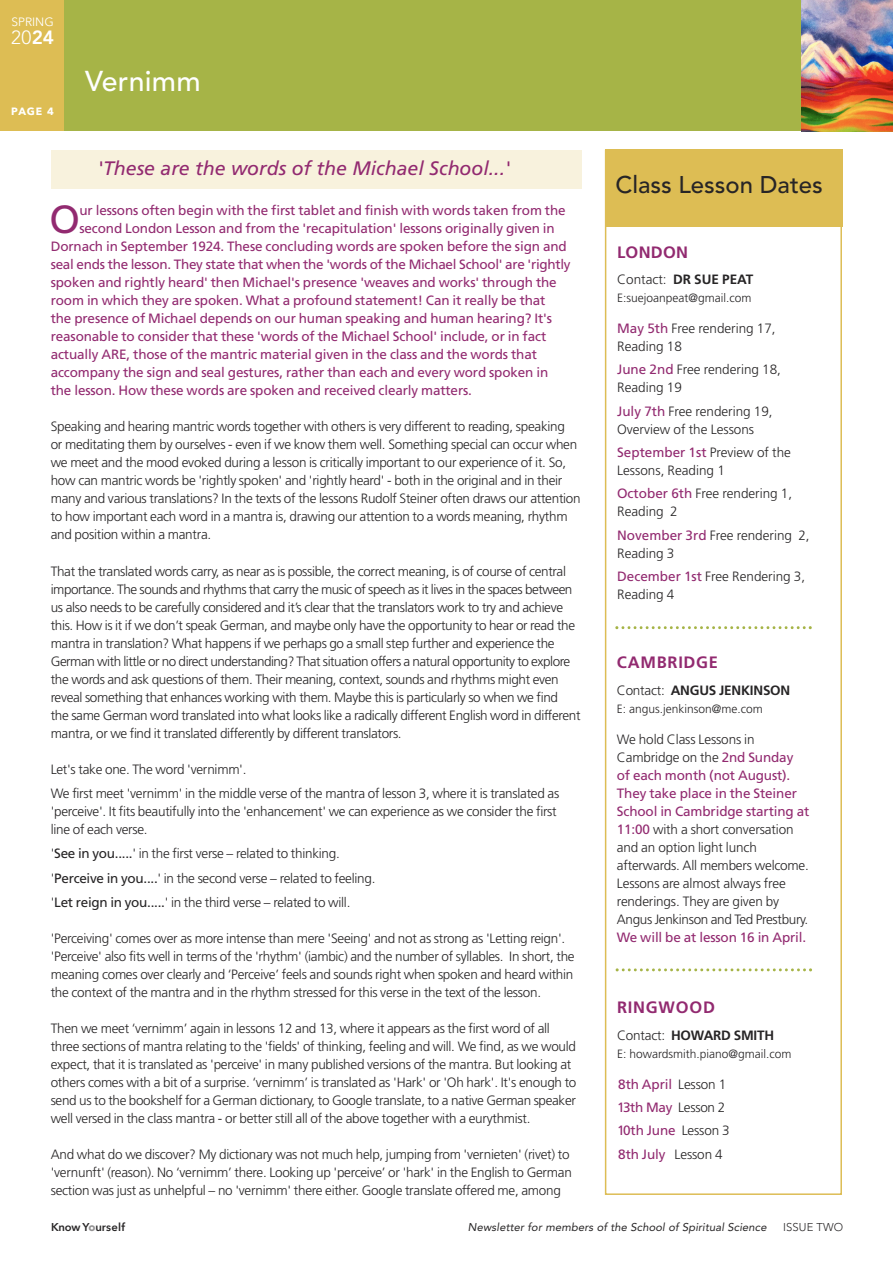
<style>
.page{position:relative;width:893px;height:1263px;background:#fff}
.page>*{position:absolute;margin:0;border:0;box-sizing:border-box;transform-origin:0 0}
.t1{font:39.3px "Frutiger";color:#922a70}
.t2{font:500 28.5px "Avenir";letter-spacing:.01em;color:#fff}
.t3{font:500 24px "Avenir";color:#272526}
.t4{font:italic 19.5px "Frutiger";color:#922a70}
.t5{font:300 19.05px "Avenir";color:#fff}
.t6{font:700 16.5px "Frutiger";letter-spacing:.045em;color:#922a70}
.t7{font:300 13.5px/18px "Frutiger";letter-spacing:-.02em;color:#272526}
.t8{font:13.5px/23.2px "Frutiger";letter-spacing:-.01em;color:#922a70}
.t9{font:300 13.5px/18px "Frutiger";color:#272526}
.t10{font:700 13.5px "Frutiger";letter-spacing:-.015em;color:#272526}
.t11{font:300 12px "Frutiger";color:#272526}
.t12{font:12px "Avenir Next";color:#fff}
.t13{font:italic 11.25px "Avenir";letter-spacing:.01em;color:#272526}
.t14{font:600 11.25px "Avenir Next";letter-spacing:.005em;color:#272526}
.t15{font:300 11.25px "Avenir";letter-spacing:.01em;color:#272526}
.t16{font:700 10.5px "Avenir Next";color:#fff}
.s1{font-weight:800}
.s2{font-weight:400}
.s3{font-weight:300}
.s4{font-weight:400;color:#922a70}
.s5{font-weight:300;color:#272526}
.s6{font-weight:700;color:#939293}
</style>
<div class="page">
<div style="left:4px;top:0;width:889px;height:131px;background:#a6b447"></div>
<div style="left:0;top:0;width:64px;height:131px;background:#ddbd54"></div>
<img style="left:801px;top:0;width:92px;height:131px">
<div style="left:51px;top:150px;width:530px;height:38px;background:#f8f2dd"></div>
<div style="left:605px;top:150px;width:237px;height:1045px;border:2px solid #ddbd54"></div>
<svg style="left:615px;top:626px;width:197px;height:3px"></svg>
<svg style="left:616px;top:968px;width:196px;height:3px"></svg>
<div style="left:605px;top:150px;width:237px;height:77px;background:#ddbd54"></div>
<p class="t12" style="left:11px;top:12px;width:44px">SPRING</p>
<h3 class="t5" style="left:11px;top:26px;width:45px">20<span class="s1">24</span></h3>
<p class="t16" style="left:11px;top:102px;width:44px">PAGE 4</p>
<h2 class="t2" style="left:85px;top:57px;width:117px">Vernimm</h2>
<h3 class="t4" style="left:98px;top:161px;width:414px">'These are the words of the Michael School...'</h3>
<h1 class="t1" style="left:49px;top:204px;width:32px">O</h1>
<p class="t8" style="left:79px;top:200px;width:488px">ur lessons often begin with the first tablet and finish with words taken from the</p>
<p class="t8" style="left:79px;top:218px;width:477px">second London Lesson and from the 'recapitulation' lessons originally given in</p>
<p class="t8" style="left:51px;top:236px;width:517px">Dornach in September 1924. These concluding words are spoken before the sign and</p>
<p class="t8" style="left:51px;top:254px;width:521px">seal ends the lesson. They state that when the 'words of the Michael School' are 'rightly</p>
<p class="t8" style="left:51px;top:272px;width:508px">spoken and rightly heard' then Michael's presence 'weaves and works' through the</p>
<p class="t8" style="left:51px;top:290px;width:496px">room in which they are spoken. What a profound statement! Can it really be that</p>
<p class="t8" style="left:51px;top:308px;width:503px">the presence of Michael depends on our human speaking and human hearing? It's</p>
<p class="t8" style="left:51px;top:326px;width:497px">reasonable to consider that these 'words of the Michael School' include, or in fact</p>
<p class="t8" style="left:51px;top:344px;width:488px">actually ARE, those of the mantric material given in the class and the words that</p>
<p class="t8" style="left:51px;top:362px;width:499px">accompany the sign and seal gestures, rather than each and every word spoken in</p>
<p class="t8" style="left:51px;top:380px;width:423px">the lesson. How these words are spoken and received clearly matters.</p>
<p class="t7" style="left:51px;top:419px;width:531px">Speaking and hearing mantric words together with others is very different to reading, speaking<br>or meditating them by ourselves - even if we know them well. Something special can occur when we meet and the mood evoked during a lesson is critically important to our experience of it. So, how can mantric words be 'rightly spoken' and 'rightly heard' - both in the original and in their many and various translations? In the texts of the lessons Rudolf Steiner often draws our attention to how important each word in a mantra is, drawing our attention to a words meaning, rhythm and position within a mantra.</p>
<p class="t7" style="left:51px;top:563px;width:531px">That the translated words carry, as near as is possible, the correct meaning, is of course of central importance. The sounds and rhythms that carry the music of speech as it lives in the spaces between us also needs to be carefully considered and it’s clear that the translators work to try and achieve this. How is it if we don’t speak German, and maybe only have the opportunity to hear or read the mantra in translation? What happens if we perhaps go a small step further and experience the German with little or no direct understanding? That situation offers a natural opportunity to explore the words and ask questions of them. Their meaning, context, sounds and rhythms might even reveal something that enhances working with them. Maybe this is particularly so when we find<br>the same German word translated into what looks like a radically different English word in different mantra, or we find it translated differently by different translators.</p>
<p class="t7" style="left:51px;top:758px;width:510px;line-height:24.5px">Let's take one. The word 'vernimm'.<br>We first meet 'vernimm' in the middle verse of the mantra of lesson 3, where it is translated as</p>
<p class="t7" style="left:51px;top:803px;width:507px">'perceive'. It fits beautifully into the 'enhancement' we can experience as we consider the first line of each verse.</p>
<p class="t7" style="left:51px;top:842px;width:326px;line-height:24.5px">'<span class="s2">See in you.....</span>' in the first verse – related to thinking. '<span class="s2">Perceive in you....</span>' in the second verse – related to feeling. '<span class="s2">Let reign in you.....</span>' in the third verse – related to will.</p>
<p class="t7" style="left:51px;top:930px;width:525px">'Perceiving' comes over as more intense than mere 'Seeing' and not as strong as 'Letting reign'. 'Perceive' also fits well in terms of the 'rhythm' (iambic) and the number of syllables. In short, the meaning comes over clearly and ‘Perceive’ feels and sounds right when spoken and heard within the context of the mantra and in the rhythm stressed for this verse in the text of the lesson.</p>
<p class="t7" style="left:51px;top:1020px;width:527px">Then we meet ‘vernimm’ again in lessons 12 and 13, where it appears as the first word of all three sections of mantra relating to the 'fields' of thinking, feeling and will. We find, as we would expect, that it is translated as 'perceive' in many published versions of the mantra. But looking at others comes with a bit of a surprise. ‘vernimm’ is translated as 'Hark' or 'Oh hark'. It's enough to send us to the bookshelf for a German dictionary, to Google translate, to a native German speaker well versed in the class mantra - or better still all of the above together with a eurythmist.</p>
<p class="t7" style="left:51px;top:1146px;width:523px">And what do we discover? My dictionary was not much help, jumping from 'vernieten' (rivet) to 'vernunft' (reason). No ‘vernimm’ there. Looking up 'perceive’ or 'hark' in the English to German section was just as unhelpful – no 'vernimm' there either. Google translate offered me, among</p>
<h3 class="t3" style="left:615px;top:164px;width:209px">Class Lesson Dates</h3>
<p class="t6" style="left:617px;top:245px;width:72px">LONDON</p>
<p class="t10" style="left:617px;top:274px;width:138px"><span class="s3">Contact:</span> DR SUE PEAT</p>
<p class="t11" style="left:617px;top:293px;width:136px">E:suejoanpeat@gmail.com</p>
<p class="t9" style="left:617px;top:320px;width:160px"><span class="s4">May 5th</span> Free rendering 17,<br>Reading 18</p>
<p class="t9" style="left:617px;top:362px;width:165px"><span class="s4">June 2nd</span> Free rendering 18,<br>Reading 19</p>
<p class="t9" style="left:617px;top:403px;width:157px"><span class="s4">July 7th</span> Free rendering 19,<br>Overview of the Lessons</p>
<p class="t9" style="left:617px;top:444px;width:175px"><span class="s4">September 1st</span> Preview of the<br>Lessons, Reading 1</p>
<p class="t9" style="left:617px;top:486px;width:177px"><span class="s4">October 6th</span> Free rendering 1,<br>Reading 2</p>
<p class="t9" style="left:617px;top:527px;width:194px"><span class="s4">November 3rd</span> Free rendering 2,<br>Reading 3</p>
<p class="t9" style="left:617px;top:568px;width:190px"><span class="s4">December 1st</span> Free Rendering 3,<br>Reading 4</p>
<p class="t6" style="left:617px;top:656px;width:103px">CAMBRIDGE</p>
<p class="t10" style="left:617px;top:685px;width:175px"><span class="s3">Contact:</span> ANGUS JENKINSON</p>
<p class="t11" style="left:617px;top:704px;width:147px">E: angus.jenkinson@me.com</p>
<p class="t7" style="left:617px;top:731px;width:194px">We hold Class Lessons in<br>Cambridge on the <span class="s4">2nd Sunday of each month (not August).<br>They take place in the Steiner<br>School in Cambridge starting at<br>11:00</span> with a short conversation and an option light lunch afterwards. All members welcome.<br>Lessons are almost always free renderings. They are given by<br>Angus Jenkinson and Ted Prestbury.</p>
<p class="t8" style="left:617px;top:926px;width:191px">We will be at lesson 16 in April.</p>
<p class="t6" style="left:617px;top:1001px;width:99px">RINGWOOD</p>
<p class="t10" style="left:617px;top:1030px;width:159px"><span class="s3">Contact:</span> HOWARD SMITH</p>
<p class="t11" style="left:617px;top:1049px;width:176px">E: howardsmith.piano@gmail.com</p>
<p class="t8" style="left:617px;top:1073px;width:114px">8th April <span class="s5">Lesson 1<br></span>13th May <span class="s5">Lesson 2<br></span>10th June <span class="s5">Lesson 3<br></span>8th July <span class="s5">Lesson 4</span></p>
<p class="t14" style="left:51px;top:1218px;width:76px">Know Y<span class="s6">o</span>urself</p>
<p class="t13" style="left:468px;top:1221px;width:300px">Newsletter for members of the School of Spiritual Science</p>
<p class="t15" style="left:783px;top:1221px;width:62px">ISSUE TWO</p>
</div>
